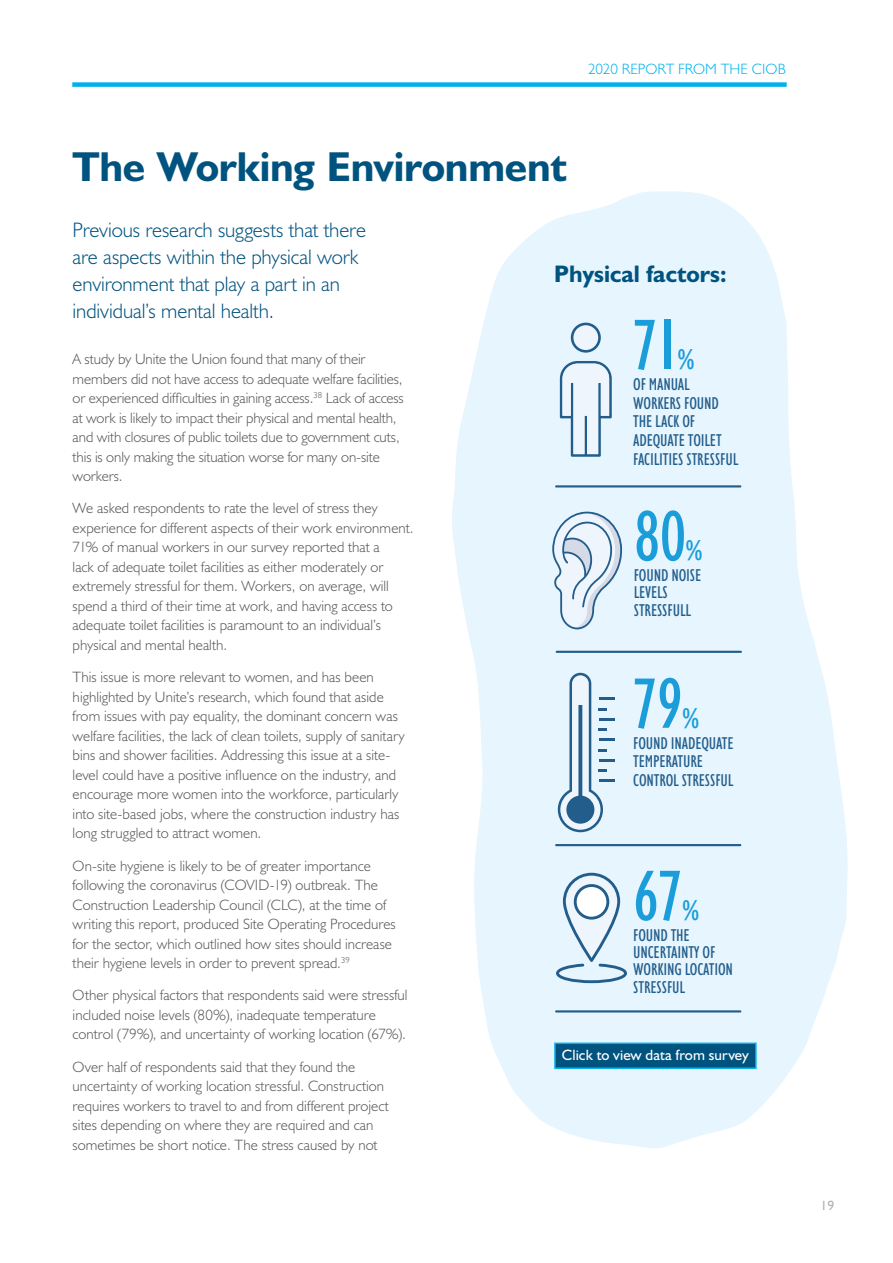
<style>
.page{position:relative;width:893px;height:1263px;background:#fff}
.page>*{position:absolute;margin:0;border:0;box-sizing:border-box;transform-origin:0 0}
.t1{font:condensed 72px "Humanist 521 BT";letter-spacing:-.01em;color:#1b9dd9}
.t2{font:700 42px "Humanist 521 BT";letter-spacing:-.005em;color:#00537e}
.t3{font:condensed 28.8px "Humanist 521 BT";color:#1b9dd9}
.t4{font:700 24px "Humanist 521 BT";color:#00537e}
.t5{font:300 21px/27px "Humanist 521 BT";letter-spacing:-.005em;color:#00537e}
.t6{font:condensed 17.25px/18.8px "Humanist 521 BT";letter-spacing:-.01em;color:#225d8b}
.t7{font:300 15px/19.5px "Humanist 521 BT";letter-spacing:.005em;color:#575756}
.t8{font:15px "Humanist 521 BT";letter-spacing:.005em;color:#fff}
.t9{font:300 15px "Humanist 521 BT";letter-spacing:.005em;color:#00b1eb}
.t10{font:13.5px "Humanist 521 BT";color:#b3b2b2}
</style>
<div class="page">
<div style="left:72px;top:82px;width:715px;height:5px;background:#00b1eb"></div>
<svg style="left:452px;top:191px;width:396px;height:957px;fill:#e6f5fe"></svg>
<hr style="left:556px;top:844px;width:184px;height:2px;background:#225d8b">
<svg style="left:558px;top:673px;width:56px;height:159px"></svg>
<hr style="left:557px;top:651px;width:184px;height:2px;background:#225d8b">
<svg style="left:552px;top:512px;width:70px;height:117px"></svg>
<hr style="left:556px;top:485px;width:184px;height:2px;background:#225d8b">
<svg style="left:560px;top:361px;width:52px;height:96px"></svg>
<svg style="left:571px;top:323px;width:30px;height:30px"></svg>
<svg style="left:564px;top:875px;width:55px;height:86px;fill:#eff5fc"></svg>
<hr style="left:556px;top:1010px;width:184px;height:2px;background:#225d8b">
<div style="left:563px;top:873px;width:57px;height:89px;border:3px solid #225d8b;border-radius:27px"></div>
<div style="left:575px;top:885px;width:33px;height:33px;background:#fff;border-radius:50%"></div>
<div style="left:574px;top:884px;width:35px;height:35px;border:3px solid #225d8b;border-radius:50%"></div>
<svg style="left:555px;top:962px;width:73px;height:22px;background:#b7d1e2"></svg>
<div style="left:554px;top:1042px;width:203px;height:27px;background:#00537e;border:2px solid #00b1eb"></div>
<p class="t9" style="left:588px;top:60px;width:199px">2020 REPORT FROM THE CIOB</p>
<h2 class="t2" style="left:73px;top:140px;width:496px">The Working Environment</h2>
<h3 class="t5" style="left:73px;top:216px;width:295px">Previous research suggests that there are aspects within the physical work environment that play a part in an individual’s mental health.</h3>
<p class="t7" style="left:73px;top:349px;width:333px">A study by Unite the Union found that many of their members did not have access to adequate welfare facilities, or experienced difficulties in gaining access.<sup>38</sup> Lack of access at work is likely to impact their physical and mental health, and with closures of public toilets due to government cuts, this is only making the situation worse for many on-site workers.</p>
<p class="t7" style="left:73px;top:498px;width:342px">We asked respondents to rate the level of stress they experience for different aspects of their work environment.<br>71% of manual workers in our survey reported that a<br>lack of adequate toilet facilities as either moderately or extremely stressful for them. Workers, on average, will spend a third of their time at work, and having access to adequate toilet facilities is paramount to an individual’s physical and mental health.</p>
<p class="t7" style="left:73px;top:667px;width:334px">This issue is more relevant to women, and has been highlighted by Unite’s research, which found that aside from issues with pay equality, the dominant concern was welfare facilities, the lack of clean toilets, supply of sanitary bins and shower facilities. Addressing this issue at a site&shy;level could have a positive influence on the industry, and encourage more women into the workforce, particularly into site-based jobs, where the construction industry has long struggled to attract women.</p>
<p class="t7" style="left:73px;top:855px;width:325px">On-site hygiene is likely to be of greater importance following the coronavirus (COVID-19) outbreak. The Construction Leadership Council (CLC), at the time of writing this report, produced Site Operating Procedures for the sector, which outlined how sites should increase their hygiene levels in order to prevent spread.<sup>39</sup></p>
<p class="t7" style="left:73px;top:985px;width:336px">Other physical factors that respondents said were stressful included noise levels (80%), inadequate temperature control (79%), and uncertainty of working location (67%).</p>
<p class="t7" style="left:73px;top:1056px;width:318px">Over half of respondents said that they found the uncertainty of working location stressful. Construction requires workers to travel to and from different project sites depending on where they are required and can sometimes be short notice. The stress caused by not</p>
<h3 class="t4" style="left:554px;top:259px;width:174px">Physical factors:</h3>
<h1 class="t1" style="left:633px;top:303px;width:46px">71</h1>
<h3 class="t3" style="left:677px;top:343px;width:19px">%</h3>
<p class="t6" style="left:633px;top:375px;width:107px">OF MANUAL<br>WORKERS FOUND<br>THE LACK OF<br>ADEQUATE TOILET<br>FACILITIES STRESSFUL</p>
<h1 class="t1" style="left:634px;top:494px;width:54px">80</h1>
<h3 class="t3" style="left:685px;top:534px;width:19px">%</h3>
<p class="t6" style="left:634px;top:567px;width:69px;line-height:17.2px">FOUND NOISE<br>LEVELS<br>STRESSFULL</p>
<h1 class="t1" style="left:633px;top:662px;width:51px">79</h1>
<h3 class="t3" style="left:682px;top:701px;width:19px">%</h3>
<p class="t6" style="left:633px;top:733px;width:102px">FOUND INADEQUATE<br>TEMPERATURE<br>CONTROL STRESSFUL</p>
<h1 class="t1" style="left:633px;top:854px;width:51px">67</h1>
<h3 class="t3" style="left:682px;top:894px;width:19px">%</h3>
<p class="t6" style="left:633px;top:926px;width:101px;line-height:17.2px">FOUND THE<br>UNCERTAINTY OF<br>WORKING LOCATION<br>STRESSFUL</p>
<p class="t8" style="left:562px;top:1046px;width:188px">Click to view data from survey</p>
<p class="t10" style="left:821px;top:1196px;width:15px">19</p>
</div>
